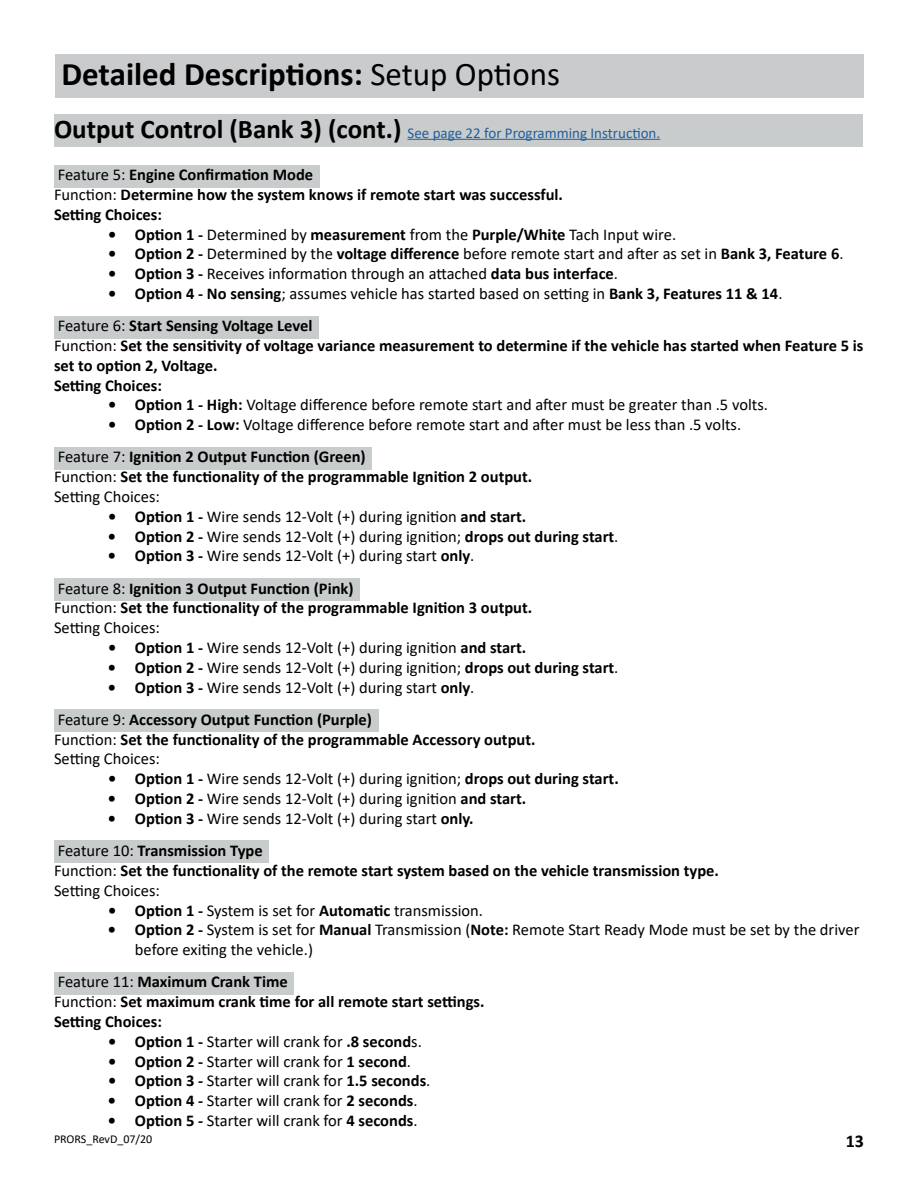
<style>
.page{position:relative;width:918px;height:1188px;background:#fff}
.page>*{position:absolute;margin:0;border:0;box-sizing:border-box;transform-origin:0 0}
.t1{font:700 33px "Calibri";color:#000}
.t2{font:700 18px "Calibri";color:#000}
.t3{font:16.5px/19.8px "Calibri";color:#000}
.t4{font:700 16.5px/19.8px "Calibri";color:#000}
.t5{font:15px "Calibri";color:#215e9e}
.t6{font:12px "Calibri";color:#000}
.s1{font-weight:400}
.s2{font-weight:700;font-size:27px;color:#000}
.s3{font-weight:700}
</style>
<div class="page">
<div style="left:56px;top:54px;width:808px;height:44px;background:#cacbcd"></div>
<div style="left:54px;top:114px;width:808px;height:33px;background:#c9cccc"></div>
<hr style="left:408px;top:139px;width:252px;height:1px;background:#215e9e">
<div style="left:54px;top:972px;width:240px;height:22px;background:#c9cccc"></div>
<div style="left:54px;top:316px;width:265px;height:22px;background:#c9cccc"></div>
<div style="left:54px;top:165px;width:265px;height:22px;background:#c9cccc"></div>
<div style="left:54px;top:710px;width:324px;height:22px;background:#c9cccc"></div>
<div style="left:54px;top:447px;width:318px;height:23px;background:#c9cccc"></div>
<div style="left:54px;top:578px;width:306px;height:23px;background:#c9cccc"></div>
<div style="left:54px;top:841px;width:215px;height:22px;background:#c9cccc"></div>
<h1 class="t1" style="left:61px;top:51px;width:500px">Detailed Descriptions: <span class="s1">Setup Options</span></h1>
<p class="t5" style="left:54px;top:122px;width:608px"><span class="s2">Output Control (Bank 3) (cont.)</span> See page 22 for Programming Instruction.</p>
<p class="t4" style="left:54px;top:165px;width:511px"><span class="s1">Feature 5:</span> Engine Confirmation Mode<br><span class="s1">Function:</span> Determine how the system knows if remote start was successful.<br>Setting Choices:</p>
<p class="t3" style="left:108px;top:224px;width:570px"><span class="s3">• Option 1 -</span> Determined by <span class="s3">measurement</span> from the <span class="s3">Purple/White</span> Tach Input wire.</p>
<p class="t3" style="left:108px;top:244px;width:737px"><span class="s3">• Option 2 -</span> Determined by the <span class="s3">voltage difference</span> before remote start and after as set in <span class="s3">Bank 3, Feature 6</span>.</p>
<p class="t3" style="left:108px;top:263px;width:512px"><span class="s3">• Option 3 -</span> Receives information through an attached <span class="s3">data bus interface</span>.</p>
<p class="t3" style="left:108px;top:283px;width:676px"><span class="s3">• Option 4 - No sensing</span>; assumes vehicle has started based on setting in <span class="s3">Bank 3, Features 11 &amp; 14</span>.</p>
<p class="t4" style="left:54px;top:316px;width:811px"><span class="s1">Feature 6:</span> Start Sensing Voltage Level<br><span class="s1">Function:</span> Set the sensitivity of voltage variance measurement to determine if the vehicle has started when Feature 5 is set to option 2, Voltage.<br>Setting Choices:</p>
<p class="t3" style="left:108px;top:395px;width:661px"><span class="s3">• Option 1 - High:</span> Voltage difference before remote start and after must be greater than .5 volts.</p>
<p class="t3" style="left:108px;top:414px;width:635px"><span class="s3">• Option 2 - Low:</span> Voltage difference before remote start and after must be less than .5 volts.</p>
<p class="t4" style="left:54px;top:447px;width:480px"><span class="s1">Feature 7:</span> Ignition 2 Output Function (Green)<br><span class="s1">Function:</span> Set the functionality of the programmable Ignition 2 output.<br><span class="s1">Setting Choices:</span></p>
<p class="t3" style="left:108px;top:506px;width:420px"><span class="s3">• Option 1 -</span> Wire sends 12-Volt (+) during ignition <span class="s3">and start.</span></p>
<p class="t3" style="left:108px;top:526px;width:512px"><span class="s3">• Option 2 -</span> Wire sends 12-Volt (+) during ignition; <span class="s3">drops out during start</span>.</p>
<p class="t4" style="left:58px;top:540px;width:418px;line-height:32.2px;text-indent:50px">• Option 3 - <span class="s1">Wire sends 12-Volt (+) during start</span> only<span class="s1">.<br>Feature 8:</span> Ignition 3 Output Function (Pink)</p>
<p class="t4" style="left:54px;top:598px;width:480px"><span class="s1">Function:</span> Set the functionality of the programmable Ignition 3 output.<br><span class="s1">Setting Choices:</span></p>
<p class="t3" style="left:108px;top:637px;width:420px"><span class="s3">• Option 1 -</span> Wire sends 12-Volt (+) during ignition <span class="s3">and start.</span></p>
<p class="t3" style="left:108px;top:657px;width:512px"><span class="s3">• Option 2 -</span> Wire sends 12-Volt (+) during ignition; <span class="s3">drops out during start</span>.</p>
<p class="t3" style="left:108px;top:677px;width:368px"><span class="s3">• Option 3 -</span> Wire sends 12-Volt (+) during start <span class="s3">only</span>.</p>
<p class="t4" style="left:54px;top:709px;width:483px"><span class="s1">Feature 9:</span> Accessory Output Function (Purple)<br><span class="s1">Function:</span> Set the functionality of the programmable Accessory output.<br><span class="s1">Setting Choices:</span></p>
<p class="t3" style="left:108px;top:768px;width:512px"><span class="s3">• Option 1 -</span> Wire sends 12-Volt (+) during ignition; <span class="s3">drops out during start.</span></p>
<p class="t3" style="left:108px;top:788px;width:420px"><span class="s3">• Option 2 -</span> Wire sends 12-Volt (+) during ignition <span class="s3">and start.</span></p>
<p class="t3" style="left:108px;top:808px;width:367px"><span class="s3">• Option 3 -</span> Wire sends 12-Volt (+) during start <span class="s3">only.</span></p>
<p class="t4" style="left:54px;top:841px;width:666px"><span class="s1">Feature 10:</span> Transmission Type<br><span class="s1">Function:</span> Set the functionality of the remote start system based on the vehicle transmission type.<br><span class="s1">Setting Choices:</span></p>
<p class="t3" style="left:108px;top:900px;width:377px"><span class="s3">• Option 1 -</span> System is set for <span class="s3">Automatic</span> transmission.</p>
<p class="t3" style="left:135px;top:920px;width:726px;text-indent:-27px"><span class="s3">• Option 2 -</span> System is set for <span class="s3">Manual</span> Transmission (<span class="s3">Note:</span> Remote Start Ready Mode must be set by the driver before exiting the vehicle.)</p>
<p class="t4" style="left:54px;top:972px;width:432px"><span class="s1">Feature 11:</span> Maximum Crank Time<br><span class="s1">Function:</span> Set maximum crank time for all remote start settings.<br>Setting Choices:</p>
<p class="t3" style="left:108px;top:1031px;width:315px"><span class="s3">• Option 1 -</span> Starter will crank for <span class="s3">.8 second</span>s.</p>
<p class="t3" style="left:108px;top:1051px;width:305px"><span class="s3">• Option 2 -</span> Starter will crank for <span class="s3">1 second</span>.</p>
<p class="t3" style="left:108px;top:1071px;width:324px"><span class="s3">• Option 3 -</span> Starter will crank for <span class="s3">1.5 seconds</span>.</p>
<p class="t3" style="left:108px;top:1090px;width:311px"><span class="s3">• Option 4 -</span> Starter will crank for <span class="s3">2 seconds</span>.</p>
<p class="t3" style="left:108px;top:1110px;width:311px"><span class="s3">• Option 5 -</span> Starter will crank for <span class="s3">4 seconds</span>.</p>
<p class="t6" style="left:54px;top:1131px;width:100px">PRORS_RevD_07/20</p>
<p class="t2" style="left:846px;top:1128px;width:20px">13</p>
</div>
